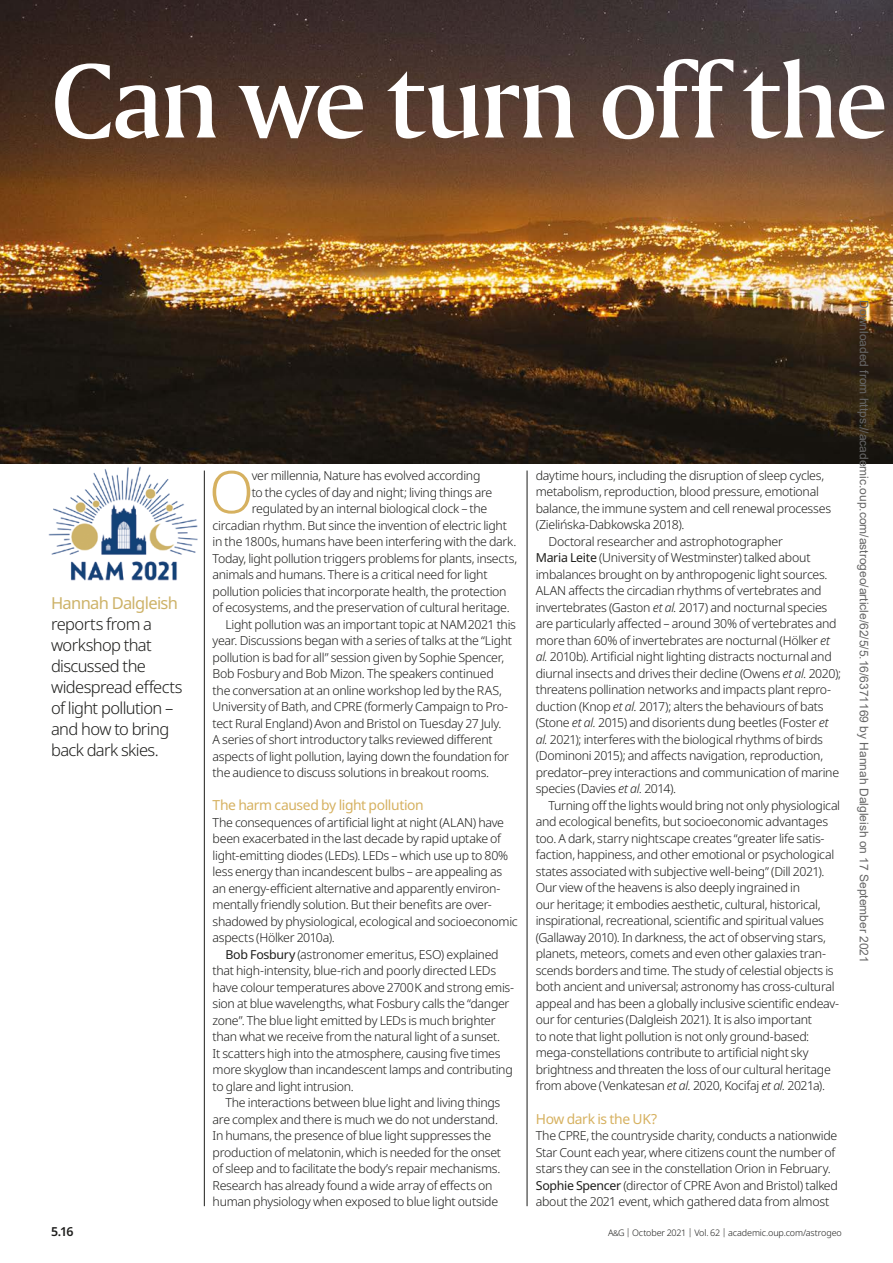
<style>
.page{position:relative;width:893px;height:1263px;background:#fff}
.page>*{position:absolute;margin:0;border:0;box-sizing:border-box;transform-origin:0 0}
.t1{font:111.3px "Amerigo BT Medium A";letter-spacing:-.02em;color:#fff}
.t2{font:300 58.65px "Noto Sans";color:#d6b160}
.t3{font:300 16.5px/21px "Noto Sans";letter-spacing:-.035em;color:#1d1d1b}
.t4{font:16.5px "Noto Sans";letter-spacing:-.04em;color:#cdb268}
.t5{font:13.8px "Noto Sans";letter-spacing:-.03em;color:#d6b160}
.t6{font:300 12.3px/16.5px "Noto Sans";letter-spacing:-.025em;color:#1d1d1b}
.t7{font:600 12.3px "Noto Sans";color:#1d1d1b}
.t8{font:12px "Arial";color:#666}
.t9{font:300 9px "Noto Sans";letter-spacing:-.01em;color:#1d1d1b}
.s1{font-weight:400}
.s2{font-style:italic}
.s3{font-size:7.8px}
</style>
<div class="page">
<img style="left:0;top:0;width:893px;height:464px">
<hr style="left:527px;top:470px;width:1px;height:736px;background:#1d1d1b">
<hr style="left:204px;top:470px;width:1px;height:736px;background:#1d1d1b">
<img style="left:48px;top:467px;width:149px;height:113px">
<h1 class="t1" style="left:51px;top:33px;width:838px">Can we turn off the</h1>
<h3 class="t4" style="left:51px;top:591px;width:129px">Hannah Dalgleish</h3>
<h3 class="t3" style="left:51px;top:614px;width:133px">reports from a workshop that discussed the widespread effects of light pollution – and how to bring back dark skies.</h3>
<h2 class="t2" style="left:209px;top:451px;width:46px">O</h2>
<p class="t6" style="left:252px;top:468px;width:230px">ver millennia, Nature has evolved according</p>
<p class="t6" style="left:252px;top:484px;width:242px">to the cycles of day and night; living things are</p>
<p class="t6" style="left:252px;top:501px;width:237px">regulated by an internal biological clock – the</p>
<p class="t6" style="left:213px;top:517px;width:296px">circadian rhythm. But since the invention of electric light</p>
<p class="t6" style="left:213px;top:534px;width:305px">in the 1800s, humans have been interfering with the dark.</p>
<p class="t6" style="left:213px;top:550px;width:306px">Today, light pollution triggers problems for plants, insects,</p>
<p class="t6" style="left:213px;top:567px;width:276px">animals and humans. There is a critical need for light</p>
<p class="t6" style="left:213px;top:583px;width:296px">pollution policies that incorporate health, the protection</p>
<p class="t6" style="left:213px;top:600px;width:299px">of ecosystems, and the preservation of cultural heritage.</p>
<p class="t6" style="left:225px;top:616px;width:292px">Light pollution was an important topic at NAM2021 this</p>
<p class="t6" style="left:213px;top:633px;width:301px">year. Discussions began with a series of talks at the “Light</p>
<p class="t6" style="left:213px;top:649px;width:293px">pollution is bad for all” session given by Sophie Spencer,</p>
<p class="t6" style="left:213px;top:666px;width:283px">Bob Fosbury and Bob Mizon. The speakers continued</p>
<p class="t6" style="left:213px;top:682px;width:291px">the conversation at an online workshop led by the RAS,</p>
<p class="t6" style="left:213px;top:699px;width:297px">University of Bath, and CPRE (formerly Campaign to Pro-</p>
<p class="t6" style="left:213px;top:715px;width:291px">tect Rural England) Avon and Bristol on Tuesday 27 July.</p>
<p class="t6" style="left:213px;top:732px;width:281px">A series of short introductory talks reviewed different</p>
<p class="t6" style="left:213px;top:748px;width:298px">aspects of light pollution, laying down the foundation for</p>
<p class="t6" style="left:213px;top:765px;width:278px">the audience to discuss solutions in breakout rooms.</p>
<p class="t5" style="left:213px;top:795px;width:213px">The harm caused by light pollution</p>
<p class="t6" style="left:213px;top:814px;width:293px">The consequences of artificial light at night (ALAN) have</p>
<p class="t6" style="left:213px;top:831px;width:290px">been exacerbated in the last decade by rapid uptake of</p>
<p class="t6" style="left:213px;top:847px;width:297px">light-emitting diodes (LEDs). LEDs – which use up to 80%</p>
<p class="t6" style="left:213px;top:864px;width:291px">less energy than incandescent bulbs – are appealing as</p>
<p class="t6" style="left:213px;top:880px;width:289px">an energy-efficient alternative and apparently environ-</p>
<p class="t6" style="left:213px;top:897px;width:281px">mentally friendly solution. But their benefits are over-</p>
<p class="t6" style="left:213px;top:913px;width:307px">shadowed by physiological, ecological and socioeconomic</p>
<p class="t6" style="left:213px;top:930px;width:124px">aspects (Hölker 2010a).</p>
<p class="t6" style="left:225px;top:946px;width:275px"><span class="s1">Bob Fosbury</span> (astronomer emeritus, ESO) explained</p>
<p class="t6" style="left:213px;top:963px;width:285px">that high-intensity, blue-rich and poorly directed LEDs</p>
<p class="t6" style="left:213px;top:979px;width:303px">have colour temperatures above 2700K and strong emis-</p>
<p class="t6" style="left:213px;top:996px;width:298px">sion at blue wavelengths, what Fosbury calls the “danger</p>
<p class="t6" style="left:213px;top:1012px;width:284px">zone”. The blue light emitted by LEDs is much brighter</p>
<p class="t6" style="left:213px;top:1029px;width:289px">than what we receive from the natural light of a sunset.</p>
<p class="t6" style="left:213px;top:1045px;width:289px">It scatters high into the atmosphere, causing five times</p>
<p class="t6" style="left:213px;top:1062px;width:302px">more skyglow than incandescent lamps and contributing</p>
<p class="t6" style="left:213px;top:1078px;width:143px">to glare and light intrusion.</p>
<p class="t6" style="left:225px;top:1095px;width:277px">The interactions between blue light and living things</p>
<p class="t6" style="left:213px;top:1111px;width:287px">are complex and there is much we do not understand.</p>
<p class="t6" style="left:213px;top:1128px;width:280px">In humans, the presence of blue light suppresses the</p>
<p class="t6" style="left:213px;top:1144px;width:290px">production of melatonin, which is needed for the onset</p>
<p class="t6" style="left:213px;top:1161px;width:289px">of sleep and to facilitate the body’s repair mechanisms.</p>
<p class="t6" style="left:213px;top:1177px;width:282px">Research has already found a wide array of effects on</p>
<p class="t6" style="left:213px;top:1194px;width:287px">human physiology when exposed to blue light outside</p>
<p class="t6" style="left:536px;top:468px;width:290px">daytime hours, including the disruption of sleep cycles,</p>
<p class="t6" style="left:536px;top:484px;width:285px">metabolism, reproduction, blood pressure, emotional</p>
<p class="t6" style="left:536px;top:501px;width:297px">balance, the immune system and cell renewal processes</p>
<p class="t6" style="left:536px;top:517px;width:150px">(Zielińska-Dabkowska 2018).</p>
<p class="t6" style="left:548px;top:534px;width:236px">Doctoral researcher and astrophotographer</p>
<p class="t6" style="left:536px;top:550px;width:276px"><span class="s1">Maria Leite</span> (University of Westminster) talked about</p>
<p class="t6" style="left:536px;top:566px;width:293px">imbalances brought on by anthropogenic light sources.</p>
<p class="t6" style="left:536px;top:583px;width:287px">ALAN affects the circadian rhythms of vertebrates and</p>
<p class="t6" style="left:536px;top:599px;width:293px">invertebrates (Gaston <span class="s2">et al.</span> 2017) and nocturnal species</p>
<p class="t6" style="left:536px;top:616px;width:302px">are particularly affected – around 30% of vertebrates and</p>
<p class="t6" style="left:536px;top:632px;width:296px">more than 60% of invertebrates are nocturnal (Hölker <span class="s2">et</span></p>
<p class="t6" style="left:536px;top:649px;width:298px"><span class="s2">al.</span> 2010b). Artificial night lighting distracts nocturnal and</p>
<p class="t6" style="left:536px;top:665px;width:307px">diurnal insects and drives their decline (Owens <span class="s2">et al.</span> 2020);</p>
<p class="t6" style="left:536px;top:682px;width:297px">threatens pollination networks and impacts plant repro-</p>
<p class="t6" style="left:536px;top:698px;width:289px">duction (Knop <span class="s2">et al.</span> 2017); alters the behaviours of bats</p>
<p class="t6" style="left:536px;top:715px;width:294px">(Stone <span class="s2">et al.</span> 2015) and disorients dung beetles (Foster <span class="s2">et</span></p>
<p class="t6" style="left:536px;top:731px;width:289px"><span class="s2">al.</span> 2021); interferes with the biological rhythms of birds</p>
<p class="t6" style="left:536px;top:748px;width:289px">(Dominoni 2015); and affects navigation, reproduction,</p>
<p class="t6" style="left:536px;top:764px;width:305px">predator–prey interactions and communication of marine</p>
<p class="t6" style="left:536px;top:781px;width:142px">species (Davies <span class="s2">et al.</span> 2014).</p>
<p class="t6" style="left:548px;top:797px;width:293px">Turning off the lights would bring not only physiological</p>
<p class="t6" style="left:536px;top:814px;width:294px">and ecological benefits, but socioeconomic advantages</p>
<p class="t6" style="left:536px;top:830px;width:290px">too. A dark, starry nightscape creates “greater life satis-</p>
<p class="t6" style="left:536px;top:847px;width:300px">faction, happiness, and other emotional or psychological</p>
<p class="t6" style="left:536px;top:863px;width:290px">states associated with subjective well-being” (Dill 2021).</p>
<p class="t6" style="left:536px;top:880px;width:266px">Our view of the heavens is also deeply ingrained in</p>
<p class="t6" style="left:536px;top:896px;width:286px">our heritage; it embodies aesthetic, cultural, historical,</p>
<p class="t6" style="left:536px;top:913px;width:290px">inspirational, recreational, scientific and spiritual values</p>
<p class="t6" style="left:536px;top:929px;width:292px">(Gallaway 2010). In darkness, the act of observing stars,</p>
<p class="t6" style="left:536px;top:946px;width:292px">planets, meteors, comets and even other galaxies tran-</p>
<p class="t6" style="left:536px;top:962px;width:299px">scends borders and time. The study of celestial objects is</p>
<p class="t6" style="left:536px;top:979px;width:300px">both ancient and universal; astronomy has cross-cultural</p>
<p class="t6" style="left:536px;top:995px;width:305px">appeal and has been a globally inclusive scientific endeav-</p>
<p class="t6" style="left:536px;top:1012px;width:278px">our for centuries (Dalgleish 2021). It is also important</p>
<p class="t6" style="left:536px;top:1028px;width:275px">to note that light pollution is not only ground-based:</p>
<p class="t6" style="left:536px;top:1045px;width:274px">mega-constellations contribute to artificial night sky</p>
<p class="t6" style="left:536px;top:1061px;width:297px">brightness and threaten the loss of our cultural heritage</p>
<p class="t6" style="left:536px;top:1078px;width:291px">from above (Venkatesan <span class="s2">et al.</span> 2020, Kocifaj <span class="s2">et al.</span> 2021a).</p>
<p class="t5" style="left:536px;top:1109px;width:123px">How dark is the UK?</p>
<p class="t6" style="left:536px;top:1128px;width:304px">The CPRE, the countryside charity, conducts a nationwide Star Count each year, where citizens count the number of stars they can see in the constellation Orion in February.<br><span class="s1">Sophie Spencer</span> (director of CPRE Avon and Bristol) talked about the 2021 event, which gathered data from almost</p>
<p class="t7" style="left:51px;top:1223px;width:24px">5.16</p>
<p class="t9" style="left:608px;top:1226px;width:235px">A<span class="s3">&amp;</span>G | October 2021 | Vol. 62 | academic.oup.com/astrogeo</p>
<p class="t8" style="left:868px;top:300px;width:664px;rotate:90deg">Downloaded from https://academic.oup.com/astrogeo/article/62/5/5.16/6371169 by Hannah Dalgleish on 17 September 2021</p>
</div>
